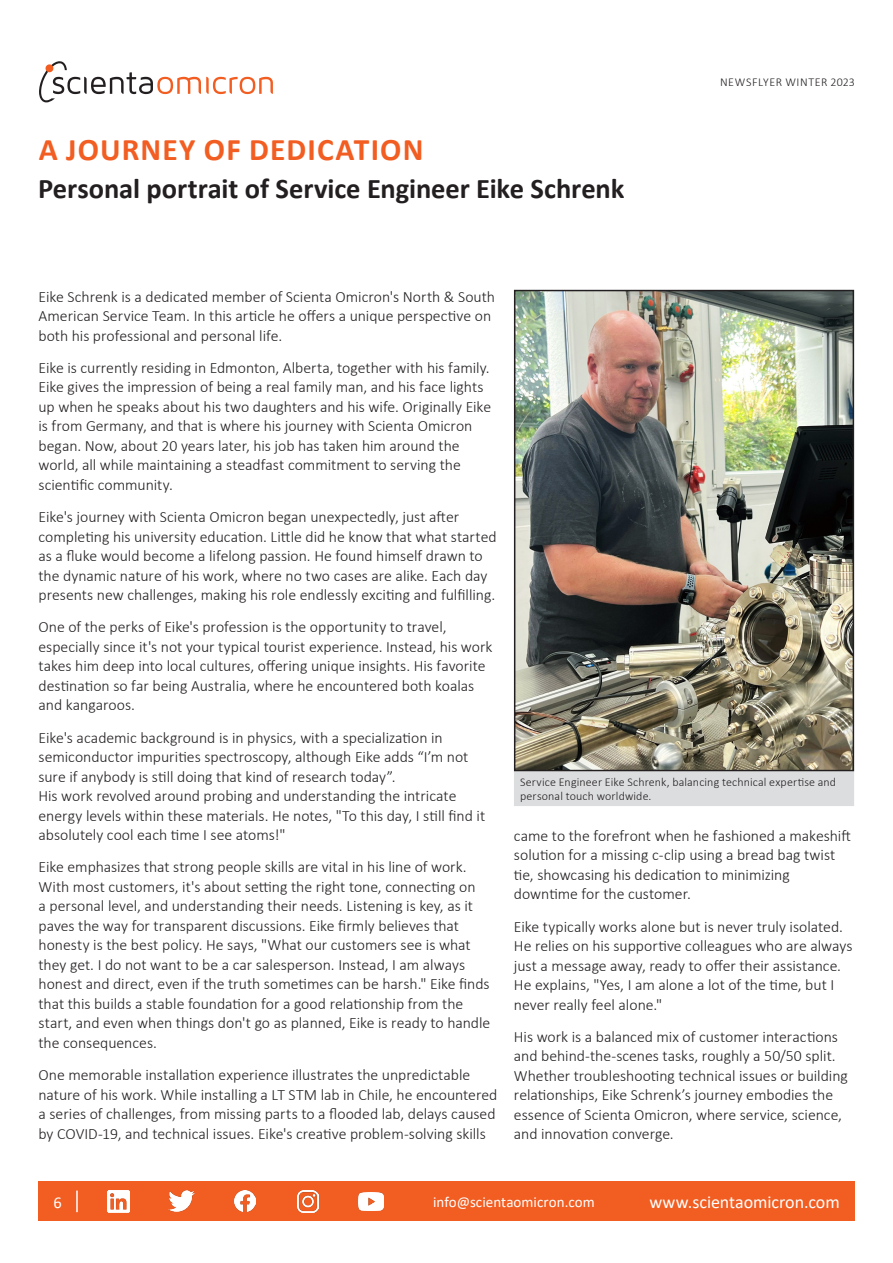
<style>
.page{position:relative;width:893px;height:1263px;background:#fff}
.page>*{position:absolute;margin:0;border:0;box-sizing:border-box;transform-origin:0 0}
.Headline1B{font:700 31.5px "Calibri";letter-spacing:.035em;color:#f25d21}
.Headline1B-2{font:700 28.5px "Calibri";letter-spacing:-.005em;color:#231f20}
.t1{font:18px "Calibri";letter-spacing:-.005em;color:#fff}
.Body_Text{font:16.5px "Calibri";color:#fff}
.Body_Text-2{font:300 15.75px/19.5px "Calibri";color:#231f20}
.t2{font:15px "Calibri";letter-spacing:.005em;color:#fff}
.Picture_Caption{font:300 12px/13.5px "Calibri";letter-spacing:.01em;color:#231f20}
.Picture_Caption-2{font:300 12px "Calibri";letter-spacing:.045em;color:#231f20}
</style>
<div class="page">
<div style="left:514px;top:771px;width:340px;height:35px;background:#dcdddf;border:2px solid #dcdddf"></div>
<img style="left:517px;top:293px;width:334px;height:475px">
<div style="left:514px;top:290px;width:340px;height:481px;border:2px solid #231f20"></div>
<div style="left:39px;top:1182px;width:816px;height:39px;background:#f25d21"></div>
<hr style="left:76px;top:1190px;width:2px;height:22px;background:#fff">
<svg style="left:39px;top:61px;width:234px;height:41px"></svg>
<img style="left:234px;top:1191px;width:21px;height:21px">
<img style="left:297px;top:1190px;width:21px;height:22px">
<img style="left:108px;top:1191px;width:21px;height:21px">
<img style="left:169px;top:1191px;width:25px;height:21px">
<img style="left:358px;top:1192px;width:26px;height:18px">
<p class="Headline1B" style="left:39px;top:127px;width:386px">A JOURNEY OF DEDICATION</p>
<p class="Headline1B-2" style="left:38px;top:169px;width:588px">Personal portrait of Service Engineer Eike Schrenk</p>
<p class="Picture_Caption-2" style="left:720px;top:74px;width:136px">NEWSFLYER WINTER 2023</p>
<p class="Body_Text-2" style="left:39px;top:286px;width:458px">Eike Schrenk is a dedicated member of Scienta Omicron's North &amp; South<br>American Service Team. In this article he offers a unique perspective on both his professional and personal life.</p>
<p class="Body_Text-2" style="left:39px;top:358px;width:454px">Eike is currently residing in Edmonton, Alberta, together with his family.<br>Eike gives the impression of being a real family man, and his face lights up when he speaks about his two daughters and his wife. Originally Eike is from Germany, and that is where his journey with Scienta Omicron began. Now, about 20 years later, his job has taken him around the world, all while maintaining a steadfast commitment to serving the scientific community.</p>
<p class="Body_Text-2" style="left:39px;top:507px;width:460px">Eike's journey with Scienta Omicron began unexpectedly, just after completing his university education. Little did he know that what started as a fluke would become a lifelong passion. He found himself drawn to the dynamic nature of his work, where no two cases are alike. Each day presents new challenges, making his role endlessly exciting and fulfilling.</p>
<p class="Body_Text-2" style="left:39px;top:617px;width:456px">One of the perks of Eike's profession is the opportunity to travel, especially since it's not your typical tourist experience. Instead, his work takes him deep into local cultures, offering unique insights. His favorite destination so far being Australia, where he encountered both koalas and kangaroos.</p>
<p class="Body_Text-2" style="left:39px;top:727px;width:448px">Eike's academic background is in physics, with a specialization in semiconductor impurities spectroscopy, although Eike adds “I’m not sure if anybody is still doing that kind of research today”.<br>His work revolved around probing and understanding the intricate energy levels within these materials. He notes, "To this day, I still find it absolutely cool each time I see atoms!"</p>
<p class="Body_Text-2" style="left:39px;top:857px;width:453px">Eike emphasizes that strong people skills are vital in his line of work.<br>With most customers, it's about setting the right tone, connecting on<br>a personal level, and understanding their needs. Listening is key, as it paves the way for transparent discussions. Eike firmly believes that honesty is the best policy. He says, "What our customers see is what they get. I do not want to be a car salesperson. Instead, I am always honest and direct, even if the truth sometimes can be harsh." Eike finds that this builds a stable foundation for a good relationship from the start, and even when things don't go as planned, Eike is ready to handle the consequences.</p>
<p class="Body_Text-2" style="left:39px;top:1065px;width:460px">One memorable installation experience illustrates the unpredictable nature of his work. While installing a LT STM lab in Chile, he encountered a series of challenges, from missing parts to a flooded lab, delays caused by COVID-19, and technical issues. Eike's creative problem-solving skills</p>
<p class="Picture_Caption" style="left:520px;top:775px;width:317px">Service Engineer Eike Schrenk, balancing technical expertise and personal touch worldwide.</p>
<p class="Body_Text-2" style="left:514px;top:826px;width:339px">came to the forefront when he fashioned a makeshift solution for a missing c-clip using a bread bag twist tie, showcasing his dedication to minimizing downtime for the customer.</p>
<p class="Body_Text-2" style="left:514px;top:916px;width:340px">Eike typically works alone but is never truly isolated.<br>He relies on his supportive colleagues who are always just a message away, ready to offer their assistance.<br>He explains, "Yes, I am alone a lot of the time, but I never really feel alone."</p>
<p class="Body_Text-2" style="left:514px;top:1027px;width:335px">His work is a balanced mix of customer interactions and behind-the-scenes tasks, roughly a 50/50 split.<br>Whether troubleshooting technical issues or building relationships, Eike Schrenk’s journey embodies the essence of Scienta Omicron, where service, science, and innovation converge.</p>
<p class="Body_Text" style="left:53px;top:1190px;width:10px">6</p>
<p class="t2" style="left:433px;top:1191px;width:163px">info@scientaomicron.com</p>
<p class="t1" style="left:649px;top:1190px;width:192px">www.scientaomicron.com</p>
</div>
